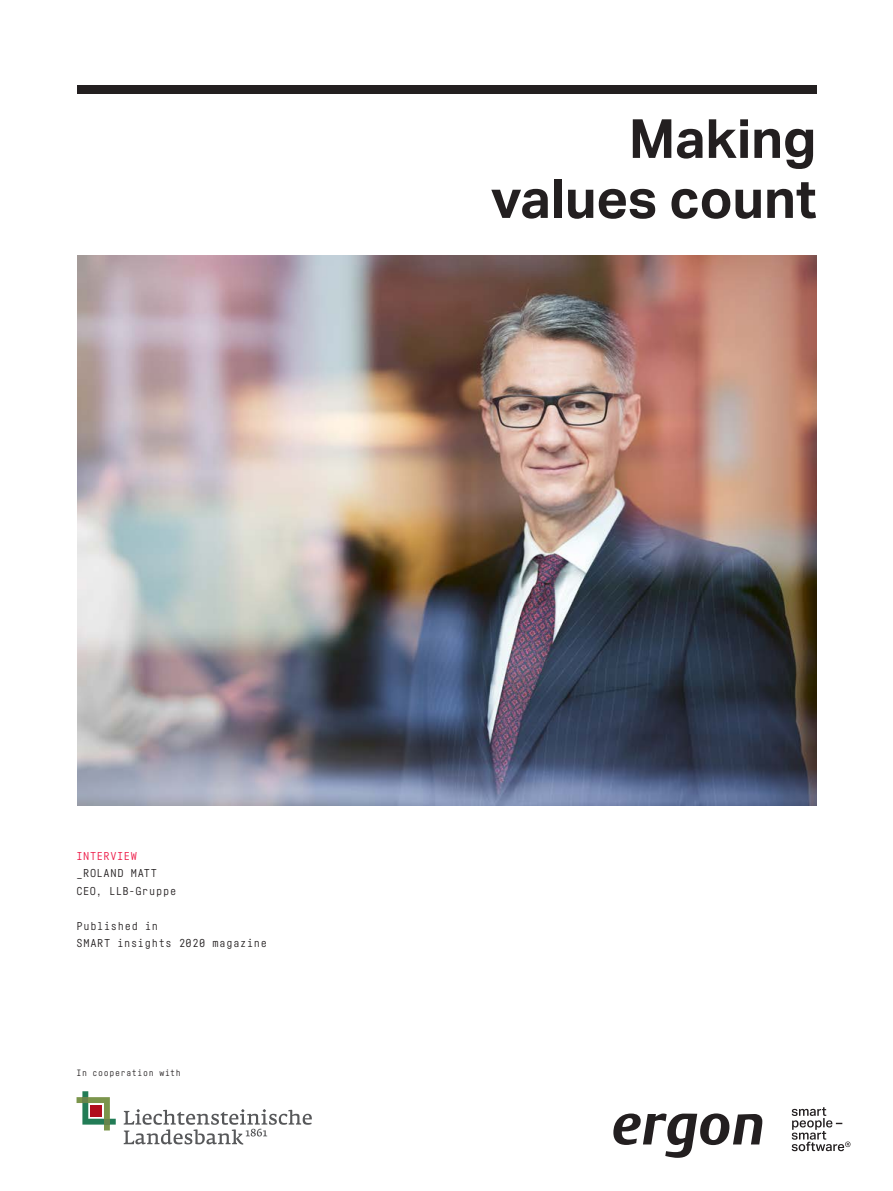
<style>
.page{position:relative;width:893px;height:1191px;background:#fff}
.page>*{position:absolute;margin:0;border:0;box-sizing:border-box;transform-origin:0 0}
.t1{font:700 54px/60px "Aktiv Grotesk";letter-spacing:-.005em;color:#231f20;text-align:right}
.t2{font:11.25px/17.4px "Fabrikat Mono";letter-spacing:.065em;color:#231f20}
.t3{font:11.25px "Fabrikat Mono";letter-spacing:.05em;color:#ed1845}
.t4{font:9px "Fabrikat Mono";letter-spacing:.07em;color:#231f20}
</style>
<div class="page">
<div style="left:77px;top:85px;width:739px;height:9px;background:#231f20"></div>
<svg style="left:613px;top:1113px;width:149px;height:44px"></svg>
<svg style="left:792px;top:1107px;width:58px;height:44px"></svg>
<img style="left:77px;top:255px;width:739px;height:551px">
<svg style="left:124px;top:1109px;width:188px;height:35px"></svg>
<svg style="left:77px;top:1091px;width:39px;height:39px"></svg>
<h1 class="t1" style="left:491px;top:109px;width:327px">Making values count</h1>
<p class="t3" style="left:77px;top:849px;width:62px">INTERVIEW</p>
<p class="t2" style="left:77px;top:864px;width:101px">_ROLAND MATT<br>CEO, LLB-Gruppe</p>
<p class="t2" style="left:77px;top:916px;width:192px">Published in<br>SMART insights 2020 magazine</p>
<p class="t4" style="left:77px;top:1067px;width:106px">In cooperation with</p>
</div>
